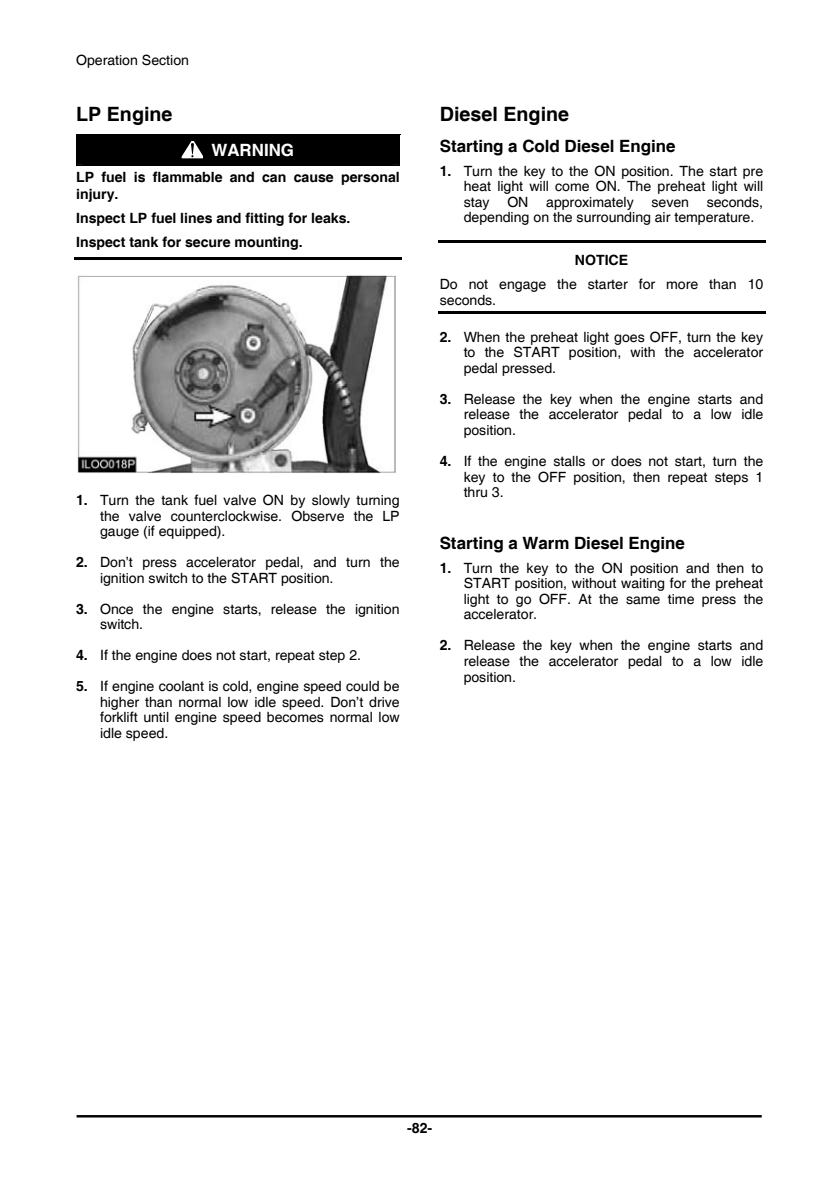
<style>
.page{position:relative;width:840px;height:1190px;background:#fff}
.page>*{position:absolute;margin:0;border:0;box-sizing:border-box;transform-origin:0 0}
.t1{font:700 19.8px "Helvetica";color:#000}
.t2{font:700 17px "Helvetica";color:#000}
.t3{font:700 17px "Helvetica";color:#fff}
.t4{font:14.2px/15.6px "Helvetica";letter-spacing:-.005em;color:#000;text-align:justify}
.t5{font:700 14.2px/17px "Helvetica";color:#000}
.s1{font-weight:700}
</style>
<div class="page">
<hr style="left:77px;top:1115px;width:685px;height:3px;background:#040503">
<div style="left:76px;top:134px;width:325px;height:32px;background:#000"></div>
<hr style="left:74px;top:258px;width:328px;height:2px;background:#000">
<hr style="left:438px;top:241px;width:327px;height:2px;background:#000">
<hr style="left:438px;top:312px;width:327px;height:2px;background:#000">
<img style="left:76px;top:274px;width:320px;height:199px">
<p class="t4" style="left:76px;top:52px;width:114px">Operation Section</p>
<h1 class="t1" style="left:76px;top:103px;width:98px">LP Engine</h1>
<p class="t3" style="left:211px;top:140px;width:84px">WARNING</p>
<p class="t5" style="left:76px;top:169px;width:325px">LP fuel is flammable and can cause personal injury.</p>
<p class="t5" style="left:76px;top:206px;width:276px;line-height:23.8px">Inspect LP fuel lines and fitting for leaks.<br>Inspect tank for secure mounting.</p>
<p class="t4" style="left:100px;top:492px;width:301px;text-indent:-24px"><span class="s1">1.</span> Turn the tank fuel valve ON by slowly turning the valve counterclockwise. Observe the LP gauge (if equipped).</p>
<p class="t4" style="left:100px;top:554px;width:301px;text-indent:-24px"><span class="s1">2.</span> Don’t press accelerator pedal, and turn the ignition switch to the START position.</p>
<p class="t4" style="left:100px;top:601px;width:301px;text-indent:-24px"><span class="s1">3.</span> Once the engine starts, release the ignition switch.</p>
<p class="t4" style="left:76px;top:647px;width:286px"><span class="s1">4.</span> If the engine does not start, repeat step 2.</p>
<p class="t4" style="left:100px;top:678px;width:301px;text-indent:-24px"><span class="s1">5.</span> If engine coolant is cold, engine speed could be higher than normal low idle speed. Don’t drive forklift until engine speed becomes normal low idle speed.</p>
<h1 class="t1" style="left:440px;top:103px;width:131px">Diesel Engine</h1>
<p class="t2" style="left:440px;top:136px;width:237px">Starting a Cold Diesel Engine</p>
<p class="t4" style="left:464px;top:163px;width:301px;text-indent:-24px"><span class="s1">1.</span> Turn the key to the ON position. The start pre heat light will come ON. The preheat light will stay</p>
<p class="t4" style="left:507px;top:194px;width:23px">ON</p>
<p class="t4" style="left:546px;top:194px;width:89px">approximately</p>
<p class="t4" style="left:464px;top:194px;width:301px;text-indent:188px">seven seconds, depending on the surrounding air temperature.</p>
<p class="t5" style="left:575px;top:251px;width:55px">NOTICE</p>
<p class="t4" style="left:440px;top:276px;width:325px">Do not engage the starter for more than 10 seconds.</p>
<p class="t4" style="left:464px;top:329px;width:301px;text-indent:-24px"><span class="s1">2.</span> When the preheat light goes OFF, turn the key to the START position, with the accelerator pedal pressed.</p>
<p class="t4" style="left:464px;top:391px;width:301px;text-indent:-24px"><span class="s1">3.</span> Release the key when the engine starts and release the accelerator pedal to a low idle position.</p>
<p class="t4" style="left:464px;top:453px;width:301px;text-indent:-24px"><span class="s1">4.</span> If the engine stalls or does not start, turn the key to the OFF position, then repeat steps 1 thru 3.</p>
<p class="t2" style="left:440px;top:533px;width:247px">Starting a Warm Diesel Engine</p>
<p class="t4" style="left:464px;top:560px;width:301px;text-indent:-24px"><span class="s1">1.</span> Turn the key to the ON position and then to START position, without waiting for the preheat light to go OFF. At the same time press the accelerator.</p>
<p class="t4" style="left:464px;top:638px;width:301px;text-indent:-24px"><span class="s1">2.</span> Release the key when the engine starts and release the accelerator pedal to a low idle position.</p>
<p class="t5" style="left:407px;top:1120px;width:26px">-82-</p>
</div>
